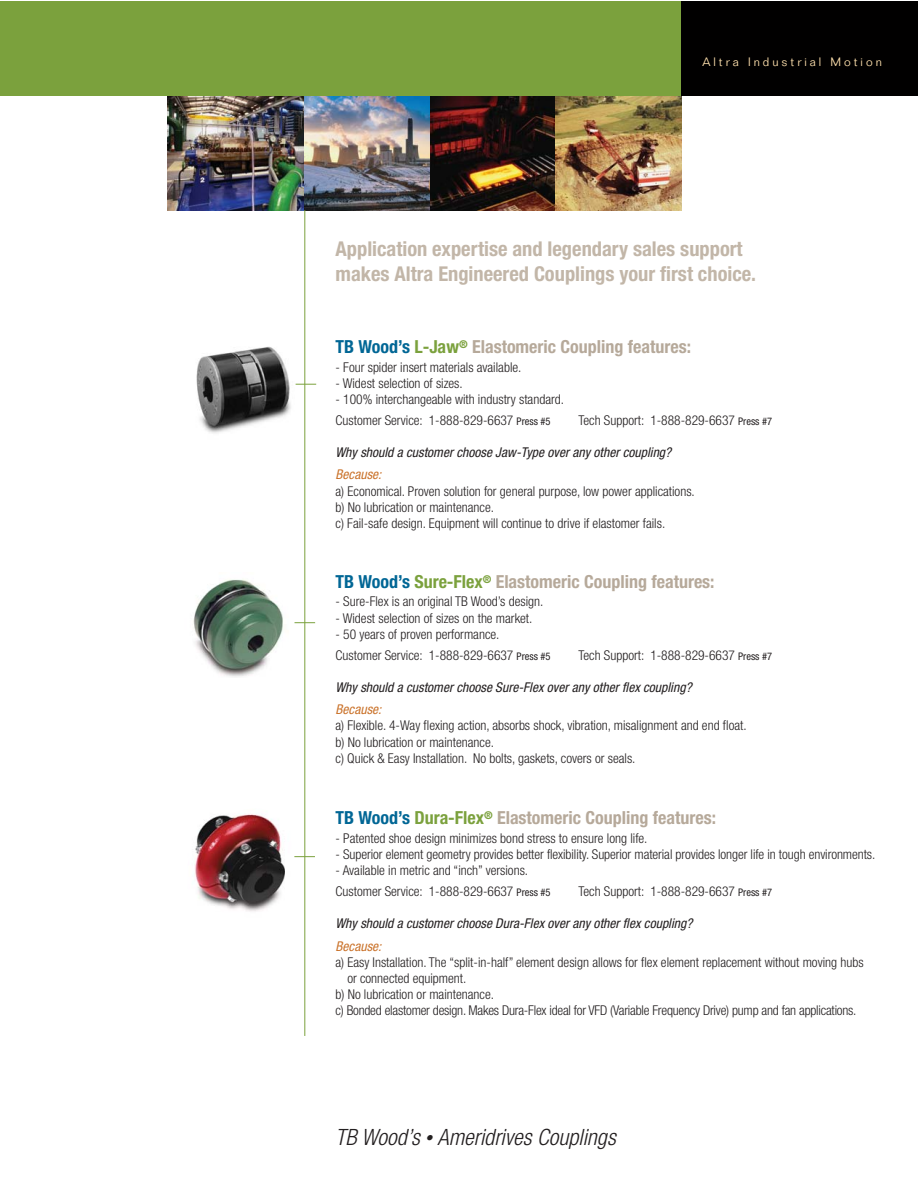
<style>
.page{position:relative;width:918px;height:1188px;background:#fff}
.page>*{position:absolute;margin:0;border:0;box-sizing:border-box;transform-origin:0 0}
.t1{font:italic 300 condensed 22.5px "Helvetica Neue";color:#231f20}
.t2{font:700 condensed 20.4px/25.5px "Helvetica Neue";color:#c2b6a8}
.t3{font:700 condensed 18px "Helvetica Neue";color:#b6a99a}
.t4{font:300 condensed 13.5px/16.2px "Helvetica Neue";color:#231f20}
.t5{font:italic condensed 13.5px "Helvetica Neue";letter-spacing:.005em;color:#231f20}
.t6{font:italic condensed 13.5px "Helvetica Neue";color:#ca722a}
.t7{font:300 12px "Folio";letter-spacing:.25em;color:#fcdeab}
.s1{color:#006695}
.s2{color:#7ba13d}
.s3{font-weight:400;font-size:10.5px}
.s4{font-size:15px}
</style>
<div class="page">
<img style="left:167px;top:96px;width:138px;height:114px">
<img style="left:305px;top:96px;width:125px;height:114px">
<img style="left:430px;top:96px;width:125px;height:114px">
<img style="left:555px;top:96px;width:127px;height:114px">
<div style="left:0;top:2px;width:683px;height:94px;background:#7ba13d"></div>
<div style="left:682px;top:2px;width:236px;height:94px;background:#010000"></div>
<hr style="left:304px;top:210px;width:1px;height:826px;background:#7ba13d">
<svg style="left:296px;top:384px;width:20px;height:1px"></svg>
<svg style="left:295px;top:622px;width:20px;height:1px"></svg>
<svg style="left:294px;top:856px;width:21px;height:1px"></svg>
<img style="left:196px;top:346px;width:95px;height:87px">
<img style="left:193px;top:579px;width:90px;height:98px">
<img style="left:195px;top:814px;width:90px;height:98px">
<p class="t7" style="left:703px;top:57px;width:181px">Altra Industrial Motion</p>
<h2 class="t2" style="left:336px;top:237px;width:422px">Application expertise and legendary sales support makes Altra Engineered Couplings your first choice.</h2>
<h3 class="t3" style="left:336px;top:340px;width:357px"><span class="s1">TB Wood’s</span> <span class="s2">L-Jaw</span><sup>®</sup> Elastomeric Coupling features:</h3>
<p class="t4" style="left:336px;top:360px;width:187px">- Four spider insert materials available.</p>
<p class="t4" style="left:336px;top:376px;width:129px">- Widest selection of sizes.</p>
<p class="t4" style="left:336px;top:390px;width:230px;line-height:20.7px">- 100% interchangeable with industry standard.<br>Customer Service: 1-888-829-6637 <span class="s3">Press #5</span></p>
<p class="t4" style="left:579px;top:413px;width:195px">Tech Support: 1-888-829-6637 <span class="s3">Press #7</span></p>
<p class="t5" style="left:336px;top:448px;width:340px">Why should a customerchoose Jaw-Type overany othercoupling?</p>
<p class="t6" style="left:336px;top:470px;width:50px">Because:</p>
<p class="t4" style="left:336px;top:484px;width:361px">a) Economical. Proven solution for general purpose, low power applications. b) No lubrication or maintenance.<br>c) Fail-safe design. Equipment will continue to drive if elastomer fails.</p>
<h3 class="t3" style="left:336px;top:575px;width:381px"><span class="s1">TB Wood’s</span> <span class="s2">Sure-Flex</span><sup>®</sup> Elastomeric Coupling features:</h3>
<p class="t4" style="left:336px;top:595px;width:209px">- Sure-Flex is an original TB Wood’s design.</p>
<p class="t4" style="left:336px;top:611px;width:198px">- Widest selection of sizes on the market.</p>
<p class="t4" style="left:336px;top:625px;width:217px;line-height:20.7px">- 50 years of proven performance.<br>Customer Service: 1-888-829-6637 <span class="s3">Press #5</span></p>
<p class="t4" style="left:579px;top:648px;width:195px">Tech Support: 1-888-829-6637 <span class="s3">Press #7</span></p>
<p class="t5" style="left:336px;top:682px;width:360px">Why should a customerchoose Sure-Flex overany otherflex coupling?</p>
<p class="t6" style="left:336px;top:705px;width:50px">Because:</p>
<p class="t4" style="left:336px;top:719px;width:413px">a) Flexible. 4-Way flexing action, absorbs shock, vibration, misalignment and end float. b) No lubrication or maintenance.<br>c) Quick &amp; Easy Installation. No bolts, gaskets, covers or seals.</p>
<h3 class="t3" style="left:336px;top:811px;width:382px"><span class="s1">TB Wood’s</span> <span class="s2">Dura-Flex</span><sup>®</sup> Elastomeric Coupling features:</h3>
<p class="t4" style="left:336px;top:831px;width:314px">- Patented shoe design minimizes bond stress to ensure long life.</p>
<p class="t4" style="left:336px;top:847px;width:541px">- Superior element geometry provides better flexibility. Superior material provides longer life in tough environments.</p>
<p class="t4" style="left:336px;top:861px;width:217px;line-height:20.7px">- Available in metric and “inch” versions.<br>Customer Service: 1-888-829-6637 <span class="s3">Press #5</span></p>
<p class="t4" style="left:579px;top:884px;width:195px">Tech Support: 1-888-829-6637 <span class="s3">Press #7</span></p>
<p class="t5" style="left:336px;top:919px;width:361px">Why should a customerchoose Dura-Flex overany otherflex coupling?</p>
<p class="t6" style="left:336px;top:941px;width:50px">Because:</p>
<p class="t4" style="left:336px;top:955px;width:530px">a) Easy Installation. The “split-in-half” element design allows for flex element replacement without moving hubs</p>
<p class="t4" style="left:347px;top:971px;width:121px">or connected equipment.</p>
<p class="t4" style="left:336px;top:987px;width:160px">b) No lubrication or maintenance.</p>
<p class="t4" style="left:336px;top:1004px;width:523px">c) Bonded elastomer design. Makes Dura-Flex ideal for VFD (Variable Frequency Drive) pump and fan applications.</p>
<h1 class="t1" style="left:336px;top:1129px;width:286px">TB Wood’s <span class="s4">•</span> Ameridrives Couplings</h1>
</div>
